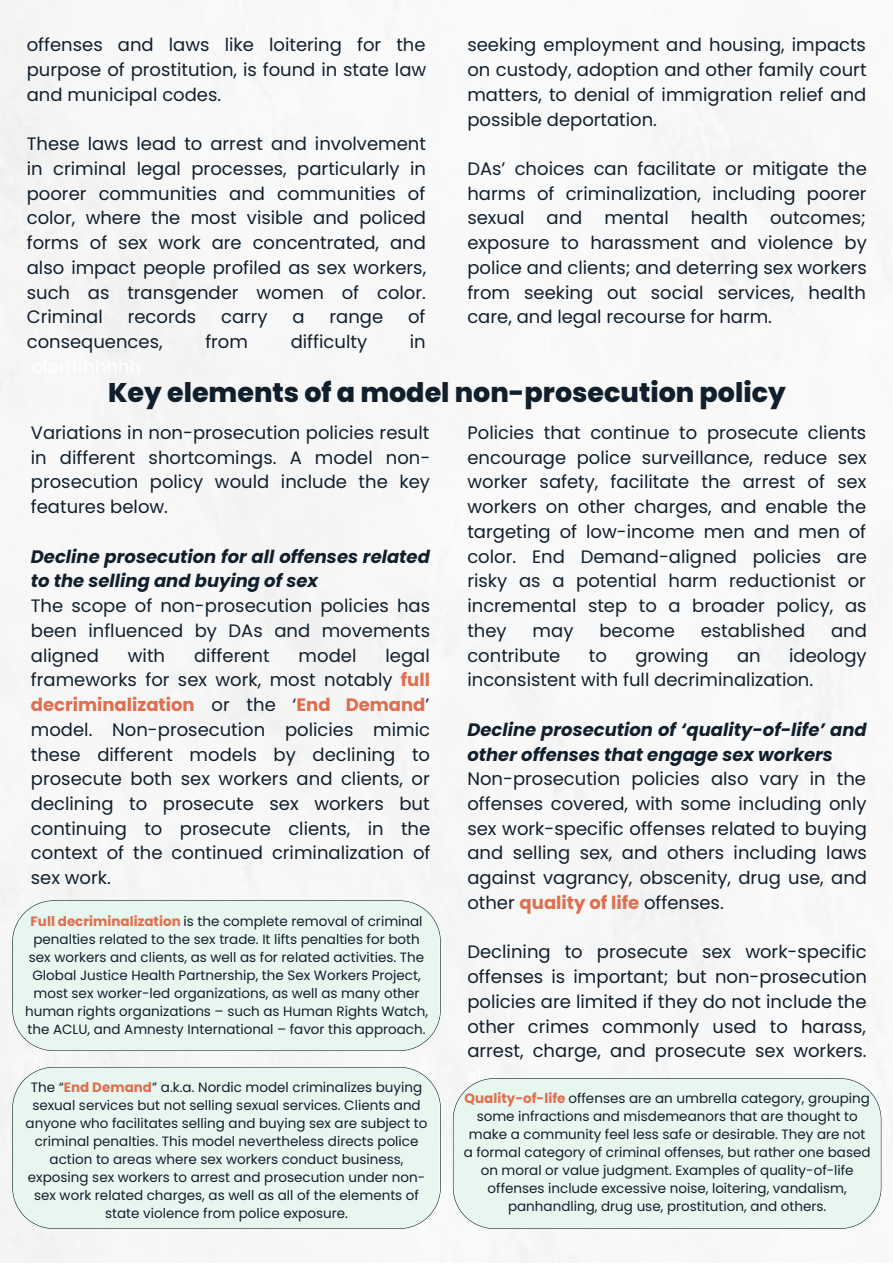
<style>
.page{position:relative;width:893px;height:1264px;background:#fff}
.page>*{position:absolute;margin:0;border:0;box-sizing:border-box;transform-origin:0 0}
.t1{font:800 27px "Poppins";color:#111f2c}
.t2{font:18px/24.8px "Poppins";color:#111f2c;text-align:justify}
.t3{font:italic 700 18px/24.8px "Poppins";color:#111f2c}
.t4{font:13.5px/18px "Poppins";color:#111f2c;text-align:center}
.s1{font-weight:700;color:#df6e4e}
</style>
<div class="page">
<img style="left:0;top:0;width:892px;height:1262px">
<div style="left:12px;top:900px;width:429px;height:151px;background:#e7f6ef"></div>
<div style="left:453px;top:1078px;width:428px;height:150px;background:#e7f6ef"></div>
<div style="left:12px;top:1066px;width:429px;height:162px;background:#e7f6ef"></div>
<p class="t2" style="left:27px;top:33px;width:401px">offenses and laws like loitering for the purpose of prostitution, is found in state law and municipal codes.</p>
<p class="t2" style="left:27px;top:132px;width:401px">These laws lead to arrest and involvement in criminal legal processes, particularly in poorer communities and communities of color, where the most visible and policed forms of sex work are concentrated, and also impact people profiled as sex workers, such as transgender women of color.<br>Criminal</p>
<p class="t2" style="left:128px;top:305px;width:70px">records</p>
<p class="t2" style="left:221px;top:305px;width:48px">carry</p>
<p class="t2" style="left:292px;top:305px;width:14px">a</p>
<p class="t2" style="left:329px;top:305px;width:55px">range</p>
<p class="t2" style="left:408px;top:305px;width:19px">of</p>
<p class="t2" style="left:27px;top:329px;width:137px">consequences,</p>
<p class="t2" style="left:205px;top:329px;width:44px">from</p>
<p class="t2" style="left:291px;top:329px;width:78px">difficulty</p>
<p class="t2" style="left:410px;top:329px;width:17px">in</p>
<p class="t2" style="left:467px;top:33px;width:400px">seeking employment and housing, impacts on custody, adoption and other family court matters, to denial of immigration relief and possible deportation.</p>
<p class="t2" style="left:467px;top:156px;width:401px">DAs’ choices can facilitate or mitigate the harms of criminalization, including poorer sexual and mental health outcomes; exposure to harassment and violence by police and clients; and deterring sex workers from seeking out social services, health care, and legal recourse for harm.</p>
<h1 class="t1" style="left:108px;top:374px;width:679px">Key elements of a model non-prosecution policy</h1>
<p class="t2" style="left:31px;top:420px;width:401px">Variations in non-prosecution policies result in different shortcomings. A model non&shy;prosecution policy would include the key features below.</p>
<p class="t3" style="left:31px;top:544px;width:400px">Decline prosecution for all offenses related to the selling and buying of sex</p>
<p class="t2" style="left:31px;top:593px;width:401px">The scope of non-prosecution policies has been influenced by DAs and movements aligned</p>
<p class="t2" style="left:467px;top:420px;width:401px">Policies that continue to prosecute clients encourage police surveillance, reduce sex worker safety, facilitate the arrest of sex workers on other charges, and enable the targeting of low-income men and men of color. End Demand-aligned policies are risky as a potential harm reductionist or incremental step to a broader policy, as they</p>
<p class="t2" style="left:532px;top:618px;width:42px">may</p>
<p class="t2" style="left:599px;top:618px;width:77px">become</p>
<p class="t2" style="left:700px;top:618px;width:106px">established</p>
<p class="t2" style="left:831px;top:618px;width:37px">and</p>
<p class="t2" style="left:467px;top:643px;width:94px">contribute</p>
<p class="t2" style="left:589px;top:643px;width:20px">to</p>
<p class="t2" style="left:635px;top:643px;width:75px">growing</p>
<p class="t2" style="left:737px;top:643px;width:25px">an</p>
<p class="t2" style="left:128px;top:643px;width:39px">with</p>
<p class="t2" style="left:194px;top:643px;width:77px">different</p>
<p class="t2" style="left:298px;top:643px;width:59px">model</p>
<p class="t2" style="left:467px;top:643px;width:401px;text-indent:322px">ideology inconsistent with full decriminalization.</p>
<p class="t3" style="left:467px;top:717px;width:401px">Decline prosecution of ‘quality-of-life’ and other offenses that engage sex workers</p>
<p class="t2" style="left:467px;top:766px;width:401px">Non-prosecution policies also vary in the offenses covered, with some including only sex work-specific offenses related to buying and selling sex, and others including laws against vagrancy, obscenity, drug use, and other <span class="s1">quality of life</span> offenses.</p>
<p class="t2" style="left:467px;top:939px;width:401px">Declining to prosecute sex work-specific offenses is important; but non-prosecution policies are limited if they do not include the other crimes commonly used to harass, arrest, charge, and prosecute sex workers.</p>
<p class="t4" style="left:464px;top:1088px;width:408px"><span class="s1">Quality-of-life</span> offenses are an umbrella category, grouping some infractions and misdemeanors that are thought to make a community feel less safe or desirable. They are not a formal category of criminal offenses, but rather one based on moral or value judgment. Examples of quality-of-life offenses include excessive noise, loitering, vandalism, panhandling, drug use, prostitution, and others.</p>
<p class="t2" style="left:31px;top:643px;width:401px;text-indent:354px">legal frameworks for sex work, most notably <span class="s1">full decriminalization</span> or the ‘<span class="s1">End Demand</span>’ model. Non-prosecution policies mimic these different models by declining to prosecute both sex workers and clients, or declining to prosecute sex workers but continuing to prosecute clients, in the context of the continued criminalization of sex work.</p>
<p class="t4" style="left:25px;top:912px;width:404px"><span class="s1">Full decriminalization</span> is the complete removal of criminal penalties related to the sex trade. It lifts penalties for both sex workers and clients, as well as for related activities. The Global Justice Health Partnership, the Sex Workers Project, most sex worker-led organizations, as well as many other human rights organizations – such as Human Rights Watch, the ACLU, and Amnesty International – favor this approach.</p>
<p class="t4" style="left:26px;top:1078px;width:403px">The “<span class="s1">End Demand</span>” a.k.a. Nordic model criminalizes buying sexual services but not selling sexual services. Clients and anyone who facilitates selling and buying sex are subject to criminal penalties. This model nevertheless directs police action to areas where sex workers conduct business, exposing sex workers to arrest and prosecution under non&shy;sex work related charges, as well as all of the elements of state violence from police exposure.</p>
</div>
